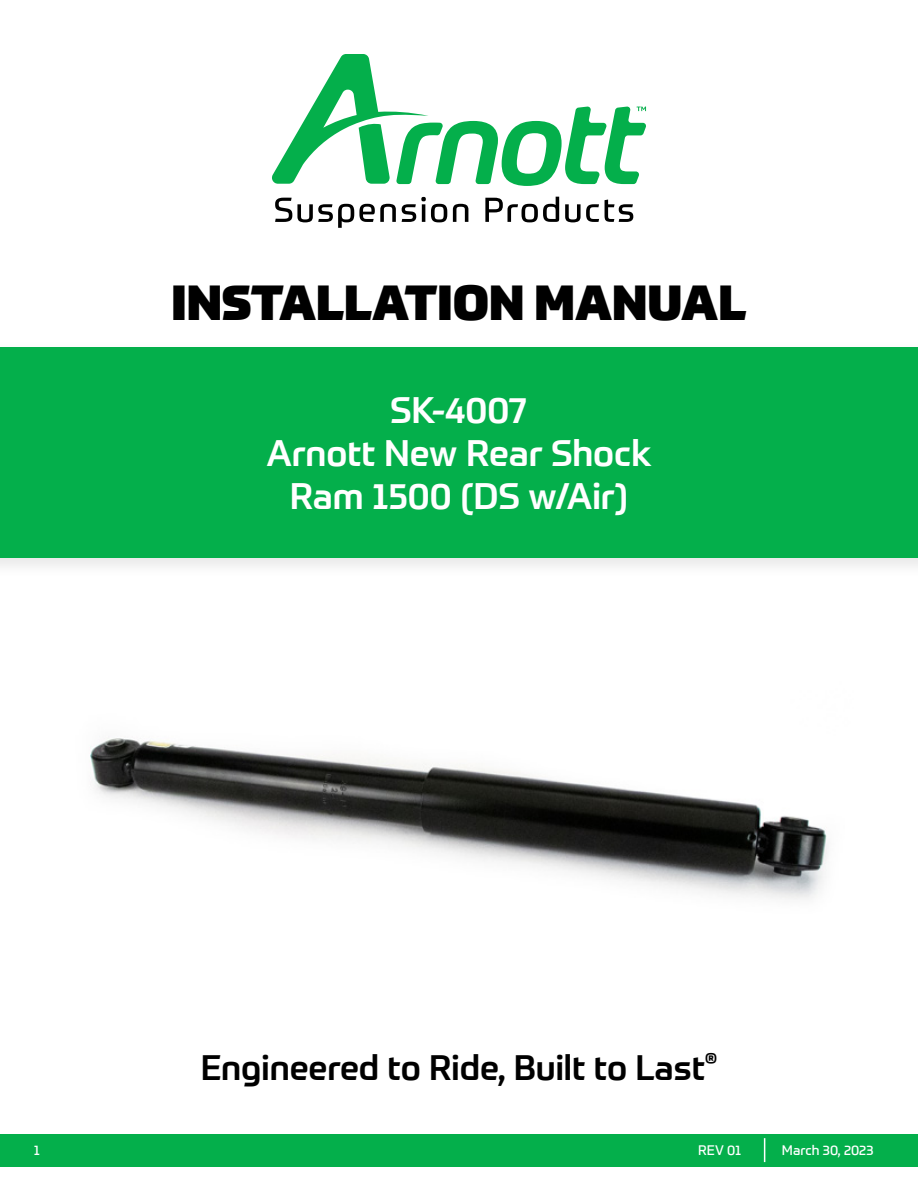
<style>
.page{position:relative;width:918px;height:1188px;background:#fff}
.page>*{position:absolute;margin:0;border:0;box-sizing:border-box;transform-origin:0 0}
.t1{font:900 48px "Prometo";color:#000}
.t2{font:500 36px/43.2px "Prometo";color:#fff;text-align:center}
.t3{font:500 34.5px "Prometo";color:#000}
.t4{font:13.5px "Prometo";color:#fff}
</style>
<div class="page">
<div style="left:0;top:1134px;width:918px;height:32px;background:#04af4b"></div>
<svg style="left:764px;top:1138px;width:1px;height:24px"></svg>
<img style="left:90px;top:738px;width:738px;height:162px">
<div style="left:0;top:339px;width:918px;height:240px;background:#000;opacity:.1"></div>
<div style="left:0;top:347px;width:918px;height:211px;background:#04af4b"></div>
<svg style="left:275px;top:197px;width:358px;height:31px"></svg>
<svg style="left:272px;top:54px;width:374px;height:132px"></svg>
<svg style="left:637px;top:107px;width:9px;height:4px"></svg>
<h1 class="t1" style="left:172px;top:272px;width:576px">INSTALLATION MANUAL</h1>
<p class="t2" style="left:266px;top:388px;width:387px">SK-4007<br>Arnott New Rear Shock<br>Ram 1500 (DS w/Air)</p>
<p class="t3" style="left:201px;top:1046px;width:518px">Engineered to Ride, Built to Last<sup>®</sup></p>
<p class="t4" style="left:34px;top:1142px;width:8px">1</p>
<p class="t4" style="left:698px;top:1142px;width:45px">REV 01</p>
<p class="t4" style="left:782px;top:1142px;width:93px">March 30, 2023</p>
</div>
